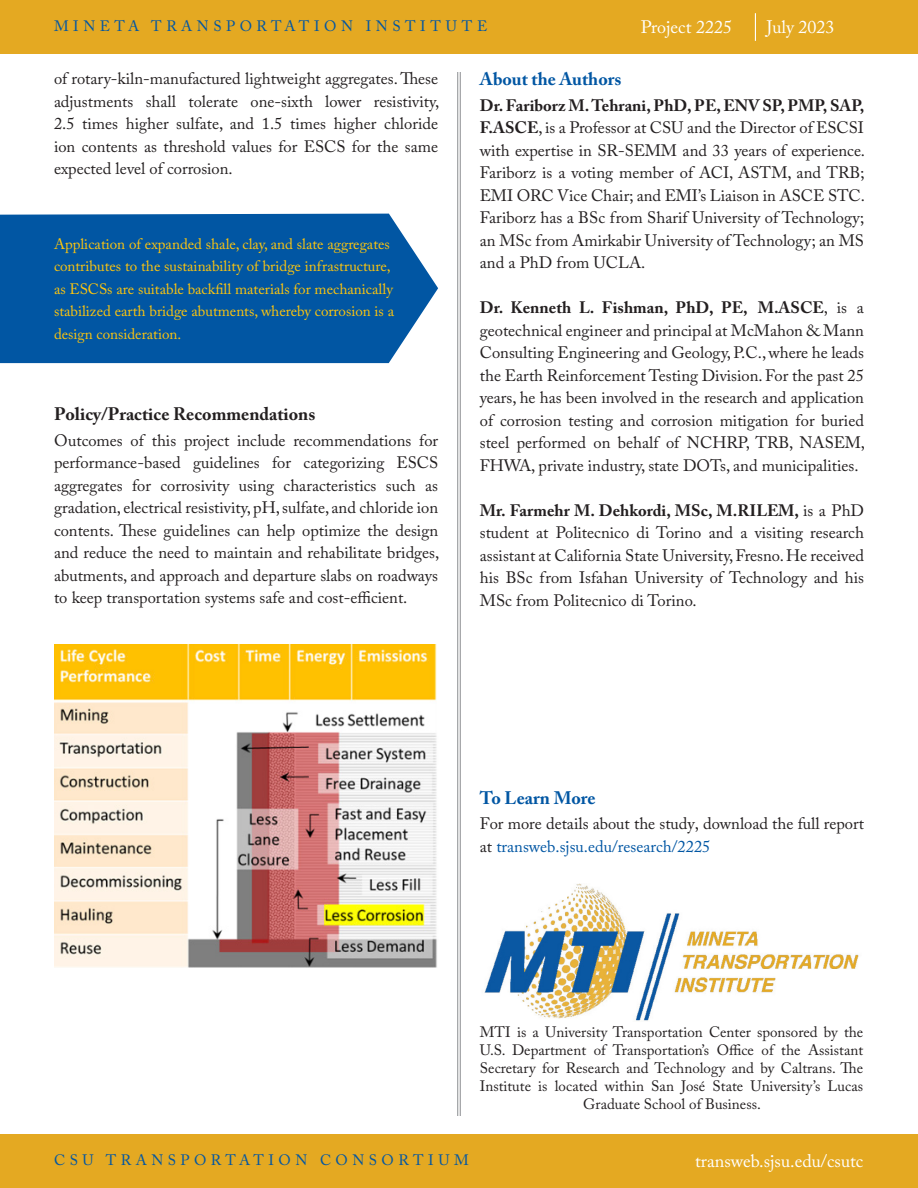
<style>
.page{position:relative;width:918px;height:1188px;background:#fff}
.page>*{position:absolute;margin:0;border:0;box-sizing:border-box;transform-origin:0 0}
.t1{font:18px "Adobe Caslon Pro";color:#fff}
.t2{font:700 18px "Adobe Caslon Pro";color:#231f20}
.To_Learn_More_-_Head{font:700 18px "Adobe Caslon Pro";color:#0156a3}
.About_the_Authors{font:700 18px "Adobe Caslon Pro";color:#0156a3}
.About_the_Authors-2{font:16.5px/22.5px "Adobe Caslon Pro";color:#231f20;text-align:justify}
.Body_Text{font:16.5px/22.5px "Adobe Caslon Pro";color:#231f20;text-align:justify}
.To_Learn_More_-_Body{font:16.5px/22.5px "Adobe Caslon Pro";color:#231f20}
.About_MTI{font:15px/18px "Adobe Caslon Pro";color:#231f20;text-align:center}
.To_Learn_More_-_Body-2{font:15px/22.5px "Adobe Caslon Pro";color:#fec50d}
.t3{font:15px "Adobe Caslon Pro";letter-spacing:.3em;color:#0156a3}
.s1{font-weight:700}
.s2{color:#0156a3}
</style>
<div class="page">
<hr style="left:460px;top:72px;width:1px;height:1044px;background:#8a8c8f">
<hr style="left:457px;top:72px;width:1px;height:1044px;background:#8a8c8f">
<img style="left:484px;top:884px;width:375px;height:137px">
<div style="left:0;top:1134px;width:918px;height:54px;background:#e4a922"></div>
<div style="left:0;top:0;width:918px;height:54px;background:#e4a922"></div>
<svg style="left:755px;top:13px;width:1px;height:28px"></svg>
<img style="left:54px;top:644px;width:383px;height:324px">
<div style="left:0;top:214px;width:438px;height:149px;background:#0156a3"></div>
<p class="t3" style="left:54px;top:17px;width:435px">MINETA TRANSPORTATION INSTITUTE</p>
<p class="t1" style="left:641px;top:16px;width:93px">Project 2225</p>
<p class="t1" style="left:766px;top:16px;width:70px">July 2023</p>
<p class="To_Learn_More_-_Head" style="left:480px;top:68px;width:143px">About the Authors</p>
<p class="About_the_Authors-2" style="left:480px;top:94px;width:387px"><span class="s1">Dr. Fariborz M. Tehrani, PhD, PE, ENV SP, PMP, SAP, F.ASCE</span>, is a Professor at CSU and the Director of ESCSI with expertise in SR-SEMM and 33 years of experience.<br>Fariborz is a voting member of ACI, ASTM, and TRB; EMI ORC Vice Chair; and EMI’s Liaison in ASCE STC.<br>Fariborz has a BSc from Sharif University of Technology; an MSc from Amirkabir University of Technology; an MS and a PhD from UCLA.</p>
<p class="About_the_Authors-2" style="left:480px;top:296px;width:387px"><span class="s1">Dr. Kenneth L. Fishman, PhD, PE, M.ASCE</span>, is a geotechnical engineer and principal at McMahon &amp; Mann Consulting Engineering and Geology, P.C., where he leads the Earth Reinforcement Testing Division. For the past 25 years, he has been involved in the research and application of corrosion testing and corrosion mitigation for buried steel performed on behalf of NCHRP, TRB, NASEM, FHWA, private industry, state DOTs, and municipalities.</p>
<p class="About_the_Authors-2" style="left:480px;top:499px;width:386px"><span class="s1">Mr. Farmehr M. Dehkordi, MSc, M.RILEM,</span> is a PhD student at Politecnico di Torino and a visiting research assistant at California State University, Fresno. He received his BSc from Isfahan University of Technology and his MSc from Politecnico di Torino.</p>
<p class="Body_Text" style="left:54px;top:67px;width:387px">of rotary-kiln-manufactured lightweight aggregates. These adjustments shall tolerate one-sixth lower resistivity, 2.5 times higher sulfate, and 1.5 times higher chloride ion contents as threshold values for ESCS for the same expected level of corrosion.</p>
<p class="To_Learn_More_-_Body-2" style="left:54px;top:232px;width:342px">Application of expanded shale, clay, and slate aggregates contributes to the sustainability of bridge infrastructure, as ESCSs are suitable backfill materials for mechanically stabilized earth bridge abutments, whereby corrosion is a design consideration.</p>
<p class="t2" style="left:54px;top:403px;width:263px">Policy/Practice Recommendations</p>
<p class="Body_Text" style="left:54px;top:429px;width:387px">Outcomes of this project include recommendations for performance-based guidelines for categorizing ESCS aggregates for corrosivity using characteristics such as gradation, electrical resistivity, pH, sulfate, and chloride ion contents. These guidelines can help optimize the design and reduce the need to maintain and rehabilitate bridges, abutments, and approach and departure slabs on roadways to keep transportation systems safe and cost-efficient.</p>
<p class="About_the_Authors" style="left:480px;top:787px;width:117px">To Learn More</p>
<p class="To_Learn_More_-_Body" style="left:480px;top:812px;width:386px">For more details about the study, download the full report at <span class="s2">transweb.sjsu.edu/research/2225</span></p>
<p class="About_MTI" style="left:480px;top:1023px;width:385px">MTI is a University Transportation Center sponsored by the U.S. Department of Transportation’s Office of the Assistant Secretary for Research and Technology and by Caltrans. The Institute is located within San José State University’s Lucas Graduate School of Business.</p>
<p class="t3" style="left:54px;top:1151px;width:416px">CSU TRANSPORTATION CONSORTIUM</p>
<p class="t1" style="left:695px;top:1150px;width:170px">transweb.sjsu.edu/csutc</p>
</div>
